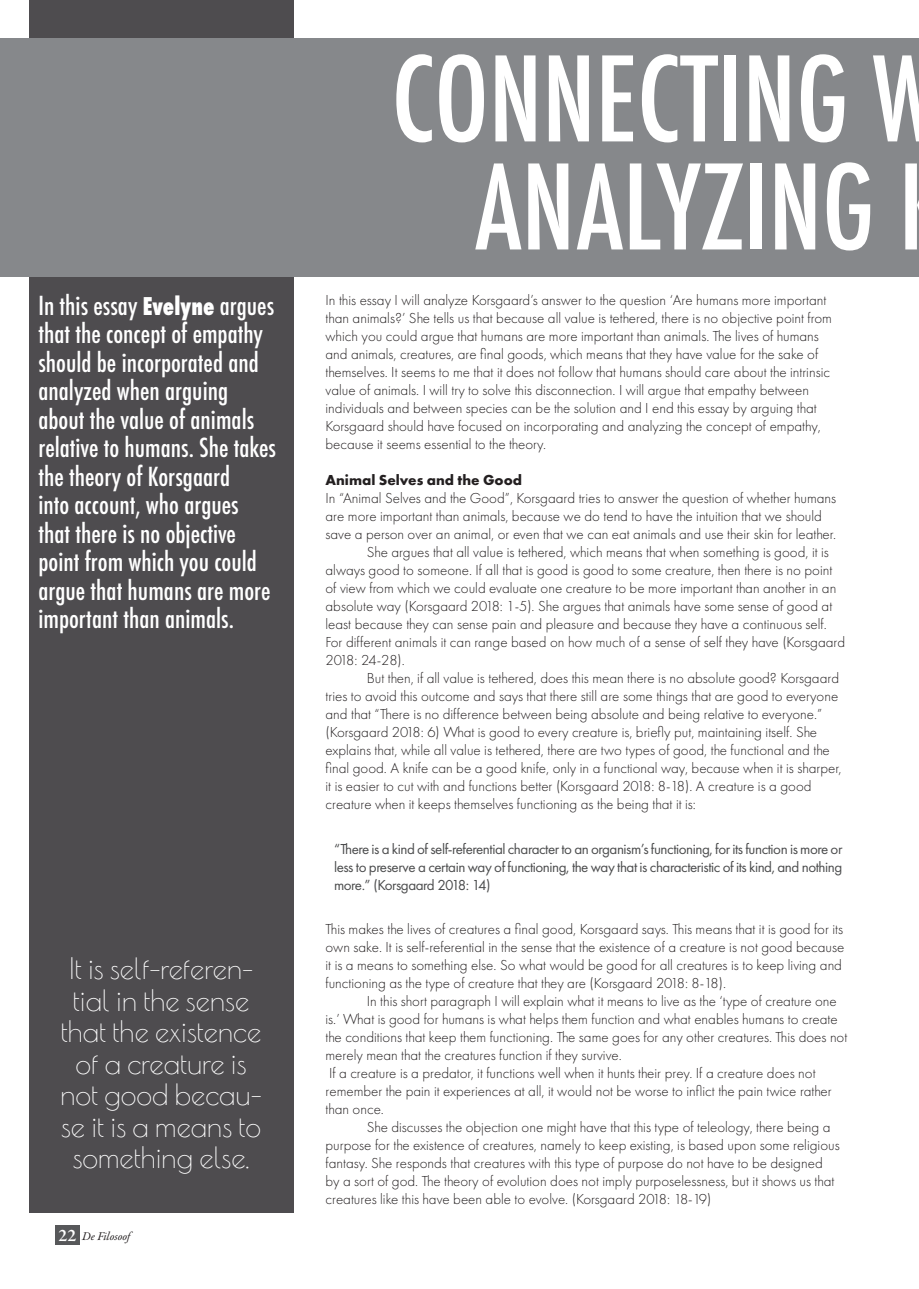
<style>
.page{position:relative;width:919px;height:1289px;background:#fff}
.page>*{position:absolute;margin:0;border:0;box-sizing:border-box;transform-origin:0 0}
.t1{font:500 condensed 114px/108px "Futura";color:#fff;text-align:center}
.t2{font:28.5px/31.5px "Poiret One";color:#fff;text-align:center}
.t3{font:500 condensed 25.5px/28.5px "Futura";color:#fff}
.t4{font:300 15px/18px "Futura PT";color:#231f20}
.t5{font:15px/18px "Futura PT";letter-spacing:-.03em;color:#4b4c4d;text-align:justify}
.t6{font:700 15px "Futura PT";color:#231f20}
.t7{font:italic 12px "Garamond Premr Pro";letter-spacing:-.005em;color:#231f20}
.s1{font-weight:800;font-size:23.7px}
.s2{font-weight:600;font-style:normal;font-size:18px;color:#fff}
</style>
<div class="page">
<div style="left:55px;top:1225px;width:25px;height:19px;background:#57585a"></div>
<div style="left:29px;top:0;width:264px;height:1212px;background:#4e4c4f"></div>
<div style="left:0;top:38px;width:918px;height:238px;background:#86888b"></div>
<p class="t3" style="left:38px;top:291px;width:239px">In this essay <span class="s1">Evelyne</span> argues that the concept of empathy should be incorporated and analyzed when arguing about the value of animals relative to humans. She takes the theory of Korsgaard<br>into account, who argues that there is no objective point from which you could argue that humans are more important than animals.</p>
<h2 class="t2" style="left:60px;top:951px;width:203px">It is self-referen&shy;tial in the sense that the existence of a creature is not good becau&shy;se it is a means to something else.</h2>
<p class="t7" style="left:59px;top:1228px;width:73px"><span class="s2">22</span> De Filosoof</p>
<h1 class="t1" style="left:391px;top:46px;width:550px">CONNECTING W<br>ANALYZING</h1>
<p class="t4" style="left:325px;top:291px;width:508px">In this essay I will analyze Korsgaard’s answer to the question ‘Are humans more important than animals?’ She tells us that because all value is tethered, there is no objective point from which you could argue that humans are more important than animals. The lives of humans and animals, creatures, are final goods, which means that they have value for the sake of themselves. It seems to me that it does not follow that humans should care about the intrinsic value of animals. I will try to solve this disconnection. I will argue that empathy between individuals and between species can be the solution and I end this essay by arguing that Korsgaard should have focused on incorporating and analyzing the concept of empathy, because it seems essential to the theory.</p>
<p class="t6" style="left:325px;top:470px;width:198px">Animal Selves and the Good</p>
<p class="t4" style="left:325px;top:489px;width:512px">In “Animal Selves and the Good”, Korsgaard tries to answer the question of whether humans</p>
<p class="t4" style="left:325px;top:507px;width:498px">are more important than animals, because we do tend to have the intuition that we should</p>
<p class="t4" style="left:325px;top:525px;width:512px">save a person over an animal, or even that we can eat animals and use their skin for leather.</p>
<p class="t4" style="left:367px;top:543px;width:463px">She argues that all value is tethered, which means that when something is good, it is</p>
<p class="t4" style="left:325px;top:561px;width:508px">always good to someone. If all that is good is good to some creature, then there is no point</p>
<p class="t4" style="left:325px;top:579px;width:512px">of view from which we could evaluate one creature to be more important than another in an</p>
<p class="t4" style="left:325px;top:597px;width:508px">absolute way (Korsgaard 2018: 1-5). She argues that animals have some sense of good at</p>
<p class="t4" style="left:325px;top:615px;width:503px">least because they can sense pain and pleasure and because they have a continuous self.</p>
<p class="t4" style="left:325px;top:633px;width:521px">For different animals it can range based on how much of a sense of self they have (Korsgaard</p>
<p class="t4" style="left:325px;top:651px;width:81px">2018: 24-28).</p>
<p class="t4" style="left:367px;top:669px;width:473px">But then, if all value is tethered, does this mean there is no absolute good? Korsgaard</p>
<p class="t4" style="left:325px;top:687px;width:514px">tries to avoid this outcome and says that there still are some things that are good to everyone</p>
<p class="t4" style="left:325px;top:705px;width:498px">and that “There is no difference between being absolute and being relative to everyone.”</p>
<p class="t4" style="left:325px;top:723px;width:493px">(Korsgaard 2018: 6) What is good to every creature is, briefly put, maintaining itself. She</p>
<p class="t4" style="left:325px;top:741px;width:505px">explains that, while all value is tethered, there are two types of good, the functional and the</p>
<p class="t4" style="left:325px;top:759px;width:517px">final good. A knife can be a good knife, only in a functional way, because when it is sharper,</p>
<p class="t4" style="left:325px;top:777px;width:487px">it is easier to cut with and functions better (Korsgaard 2018: 8-18). A creature is a good</p>
<p class="t4" style="left:325px;top:795px;width:372px">creature when it keeps themselves functioning as the being that it is:</p>
<p class="t5" style="left:334px;top:839px;width:510px">“There is a kind of self-referential character to an organism’s functioning, for its function is more or less to preserve a certain way of functioning, the way that is characteristic of its kind, and nothing more.” (Korsgaard 2018: 14)</p>
<p class="t4" style="left:325px;top:920px;width:520px">This makes the lives of creatures a final good, Korsgaard says. This means that it is good for its own sake. It is self-referential in the sense that the existence of a creature is not good because it is a means to something else. So what would be good for all creatures is to keep living and functioning as the type of creature that they are (Korsgaard 2018: 8-18).</p>
<p class="t4" style="left:325px;top:992px;width:523px;text-indent:41px">In this short paragraph I will explain what it means to live as the ‘type of creature one is.’ What is good for humans is what helps them function and what enables humans to create the conditions that keep them functioning. The same goes for any other creatures. This does not merely mean that the creatures function if they survive.<br>If a creature is a predator, it functions well when it hunts their prey. If a creature does not remember the pain it experiences at all, it would not be worse to inflict the pain twice rather than once.</p>
<p class="t4" style="left:325px;top:1118px;width:515px;text-indent:41px">She discusses the objection one might have that this type of teleology, there being a purpose for the existence of creatures, namely to keep existing, is based upon some religious fantasy. She responds that creatures with this type of purpose do not have to be designed by a sort of god. The theory of evolution does not imply purposelessness, but it shows us that creatures like this have been able to evolve. (Korsgaard 2018: 18-19)</p>
</div>
